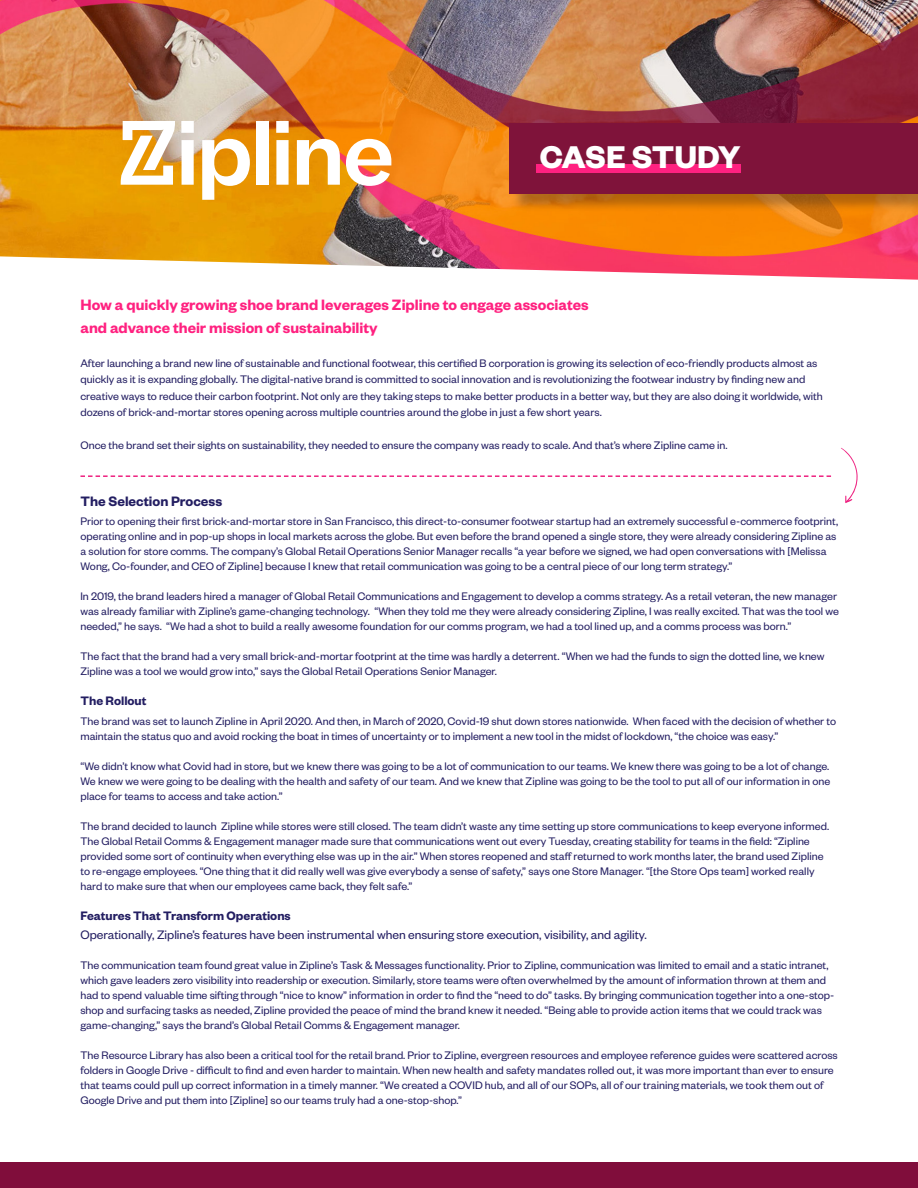
<style>
.page{position:relative;width:918px;height:1188px;background:#fff}
.page>*{position:absolute;margin:0;border:0;box-sizing:border-box;transform-origin:0 0}
.t1{font:700 34.5px "Founders Grotesk";letter-spacing:-.015em;color:#fff}
.t2{font:600 16.5px "Founders Grotesk";color:#ff2180}
.t3{font:600 15px "Founders Grotesk";color:#231e62}
.t4{font:13.5px "Founders Grotesk";color:#231e62}
.t5{font:600 13.5px "Founders Grotesk";color:#231e62}
.t6{font:12px/15px "Founders Grotesk";color:#231e62}
</style>
<div class="page">
<img style="left:0;top:0;width:918px;height:280px">
<div style="left:512px;top:125px;width:406px;height:87px;background:#231f20;opacity:.32"></div>
<div style="left:509px;top:123px;width:409px;height:71px;background:#7f133a"></div>
<div style="left:537px;top:165px;width:204px;height:8px;background:#ff2180"></div>
<svg style="left:121px;top:121px;width:54px;height:64px"></svg>
<svg style="left:181px;top:121px;width:13px;height:64px"></svg>
<svg style="left:202px;top:139px;width:48px;height:61px"></svg>
<div style="left:256px;top:121px;width:12px;height:64px;background:#fff"></div>
<svg style="left:276px;top:121px;width:13px;height:64px"></svg>
<svg style="left:297px;top:139px;width:43px;height:46px"></svg>
<svg style="left:346px;top:139px;width:45px;height:47px"></svg>
<svg style="left:80px;top:475px;width:751px;height:2px"></svg>
<div style="left:0;top:1162px;width:918px;height:26px;background:#800d3b"></div>
<svg style="left:841px;top:448px;width:17px;height:55px"></svg>
<p class="t1" style="left:540px;top:134px;width:202px">CASE STUDY</p>
<p class="t2" style="left:80px;top:294px;width:510px">How a quickly growing shoe brand leverages Zipline to engage associates</p>
<p class="t2" style="left:80px;top:317px;width:299px">and advance their mission of sustainability</p>
<p class="t6" style="left:80px;top:354px;width:744px;line-height:16.5px">After launching a brand new line of sustainable and functional footwear, this certified B corporation is growing its selection of eco-friendly products almost as quickly as it is expanding globally. The digital-native brand is committed to social innovation and is revolutionizing the footwear industry by finding new and creative ways to reduce their carbon footprint. Not only are they taking steps to make better products in a better way, but they are also doing it worldwide, with dozens of brick-and-mortar stores opening across multiple countries around the globe in just a few short years.</p>
<p class="t6" style="left:80px;top:437px;width:649px">Once the brand set their sights on sustainability, they needed to ensure the company was ready to scale. And that’s where Zipline came in.</p>
<p class="t3" style="left:80px;top:491px;width:143px">The Selection Process</p>
<p class="t6" style="left:80px;top:513px;width:759px">Prior to opening their first brick-and-mortar store in San Francisco, this direct-to-consumer footwear startup had an extremely successful e-commerce footprint, operating online and in pop-up shops in local markets across the globe. But even before the brand opened a single store, they were already considering Zipline as a solution for store comms. The company’s Global Retail Operations Senior Manager recalls “a year before we signed, we had open conversations with [Melissa Wong, Co-founder, and CEO of Zipline] because I knew that retail communication was going to be a central piece of our long term strategy.”</p>
<p class="t6" style="left:80px;top:588px;width:760px">In 2019, the brand leaders hired a manager of Global Retail Communications and Engagement to develop a comms strategy. As a retail veteran, the new manager was already familiar with Zipline’s game-changing technology. “When they told me they were already considering Zipline, I was really excited. That was the tool we needed,” he says. “We had a shot to build a really awesome foundation for our comms program, we had a tool lined up, and a comms process was born.”</p>
<p class="t6" style="left:80px;top:648px;width:746px">The fact that the brand had a very small brick-and-mortar footprint at the time was hardly a deterrent. “When we had the funds to sign the dotted line, we knew<br>Zipline was a tool we would grow into,” says the Global Retail Operations Senior Manager.</p>
<p class="t5" style="left:80px;top:692px;width:68px">The Rollout</p>
<p class="t6" style="left:80px;top:713px;width:757px">The brand was set to launch Zipline in April 2020. And then, in March of 2020, Covid-19 shut down stores nationwide. When faced with the decision of whether to maintain the status quo and avoid rocking the boat in times of uncertainty or to implement a new tool in the midst of lockdown, “the choice was easy.”</p>
<p class="t6" style="left:80px;top:758px;width:751px;text-align:justify">“We didn’t know what Covid had in store, but we knew there was going to be a lot of communication to our teams. We knew there was going to be a lot of change.<br>We knew we were going to be dealing with the health and safety of our team. And we knew that Zipline was going to be the tool to put all of our information in one place for teams to access and take action.”</p>
<p class="t6" style="left:80px;top:818px;width:750px">The brand decided to launch Zipline while stores were still closed. The team didn’t waste any time setting up store communications to keep everyone informed.<br>The Global Retail Comms &amp; Engagement manager made sure that communications went out every Tuesday, creating stability for teams in the field: “Zipline</p>
<p class="t6" style="left:80px;top:848px;width:745px">provided some sort of continuity when everything else was up in the air.” When stores reopened and staff returned to work months later, the brand used Zipline</p>
<p class="t6" style="left:80px;top:863px;width:736px">to re-engage employees. “One thing that it did really well was give everybody a sense of safety,” says one Store Manager. “[the Store Ops team] worked really</p>
<p class="t6" style="left:80px;top:878px;width:334px">hard to make sure that when our employees came back, they felt safe.”</p>
<p class="t5" style="left:80px;top:907px;width:212px">Features That Transform Operations</p>
<p class="t4" style="left:80px;top:927px;width:568px">Operationally, Zipline’s features have been instrumental when ensuring store execution, visibility, and agility.</p>
<p class="t6" style="left:80px;top:957px;width:755px">The communication team found great value in Zipline’s Task &amp; Messages functionality. Prior to Zipline, communication was limited to email and a static intranet, which gave leaders zero visibility into readership or execution. Similarly, store teams were often overwhelmed by the amount of information thrown at them and had to spend valuable time sifting through “nice to know” information in order to find the “need to do” tasks. By bringing communication together into a one-stop&shy;shop and surfacing tasks as needed, Zipline provided the peace of mind the brand knew it needed. “Being able to provide action items that we could track was game-changing,” says the brand’s Global Retail Comms &amp; Engagement manager.</p>
<p class="t6" style="left:80px;top:1047px;width:759px">The Resource Library has also been a critical tool for the retail brand. Prior to Zipline, evergreen resources and employee reference guides were scattered across folders in Google Drive - difficult to find and even harder to maintain. When new health and safety mandates rolled out, it was more important than ever to ensure that teams could pull up correct information in a timely manner. “We created a COVID hub, and all of our SOPs, all of our training materials, we took them out of Google Drive and put them into [Zipline] so our teams truly had a one-stop-shop.”</p>
</div>
